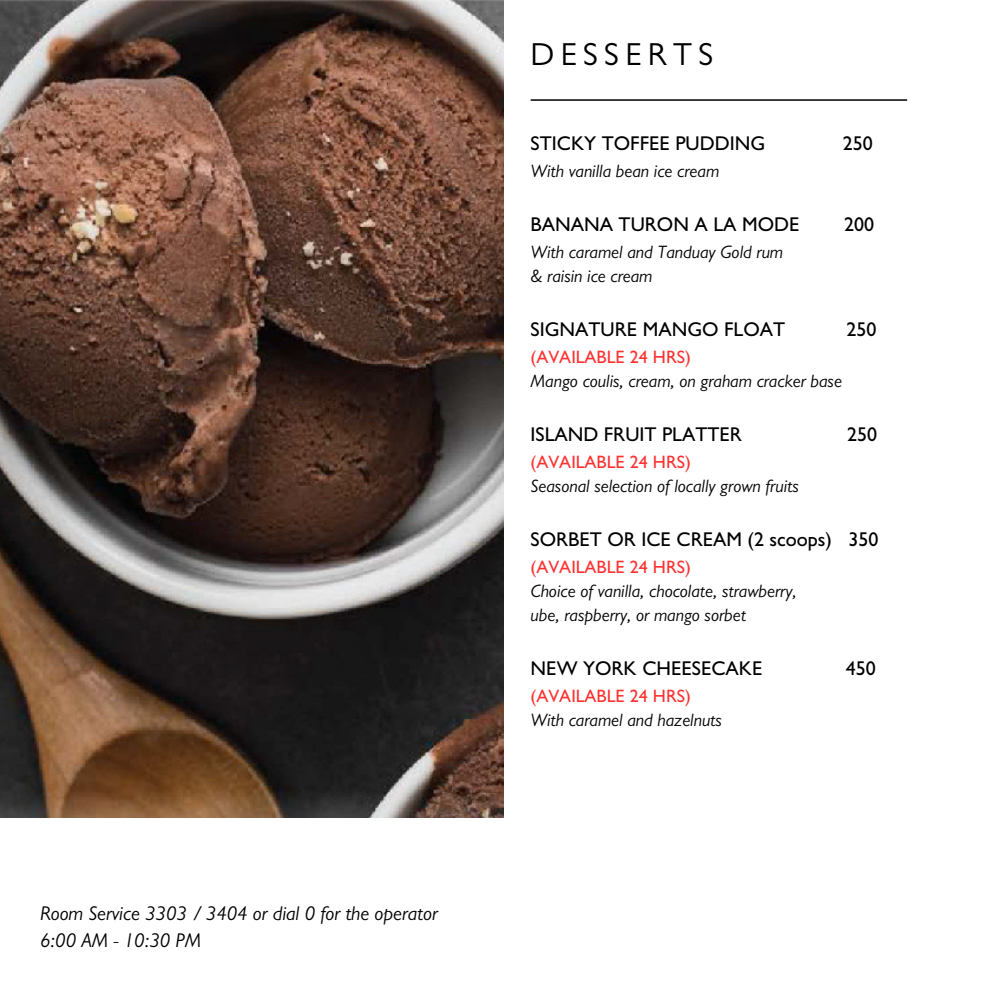
<style>
.page{position:relative;width:1008px;height:1008px;background:#fff}
.page>*{position:absolute;margin:0;border:0;box-sizing:border-box;transform-origin:0 0}
.t1{font:32px "Gill Sans";letter-spacing:.2em;color:#000}
.t2{font:500 20px "Gill Sans";color:#000}
.t3{font:italic 20px/27px "Gill Sans";color:#000}
.t4{font:italic 18px/24px "Gill Sans";color:#000}
.t5{font:500 18px "Gill Sans";color:#ff3131}
</style>
<div class="page">
<img style="left:0;top:0;width:504px;height:818px">
<hr style="left:531px;top:99px;width:376px;height:2px;background:#000">
<p class="t3" style="left:40px;top:903px;width:399px">Room Service 3303 / 3404 or dial 0 for the operator<br>6:00 AM - 10:30 PM</p>
<h1 class="t1" style="left:531px;top:43px;width:184px">DESSERTS</h1>
<p class="t2" style="left:531px;top:137px;width:236px">STICKY TOFFEE PUDDING</p>
<p class="t2" style="left:843px;top:137px;width:31px">250</p>
<p class="t4" style="left:531px;top:162px;width:190px">With vanilla bean ice cream</p>
<p class="t2" style="left:531px;top:218px;width:271px">BANANA TURON A LA MODE</p>
<p class="t2" style="left:844px;top:218px;width:31px">200</p>
<p class="t4" style="left:531px;top:243px;width:254px">With caramel and Tanduay Gold rum &amp; raisin ice cream</p>
<p class="t2" style="left:531px;top:323px;width:256px">SIGNATURE MANGO FLOAT</p>
<p class="t2" style="left:846px;top:323px;width:31px">250</p>
<p class="t5" style="left:531px;top:351px;width:162px">(AVAILABLE 24 HRS)</p>
<p class="t4" style="left:531px;top:372px;width:313px">Mango coulis, cream, on graham cracker base</p>
<p class="t2" style="left:531px;top:428px;width:213px">ISLAND FRUIT PLATTER</p>
<p class="t2" style="left:847px;top:428px;width:31px">250</p>
<p class="t5" style="left:531px;top:456px;width:162px">(AVAILABLE 24 HRS)</p>
<p class="t4" style="left:531px;top:477px;width:270px">Seasonal selection of locally grown fruits</p>
<p class="t2" style="left:531px;top:533px;width:349px">SORBET OR ICE CREAM (2 scoops) 350</p>
<p class="t5" style="left:531px;top:561px;width:162px">(AVAILABLE 24 HRS)</p>
<p class="t4" style="left:531px;top:582px;width:268px">Choice of vanilla, chocolate, strawberry, ube, raspberry, or mango sorbet</p>
<p class="t2" style="left:531px;top:662px;width:233px">NEW YORK CHEESECAKE</p>
<p class="t2" style="left:846px;top:662px;width:31px">450</p>
<p class="t5" style="left:531px;top:690px;width:162px">(AVAILABLE 24 HRS)</p>
<p class="t4" style="left:531px;top:711px;width:193px">With caramel and hazelnuts</p>
</div>
